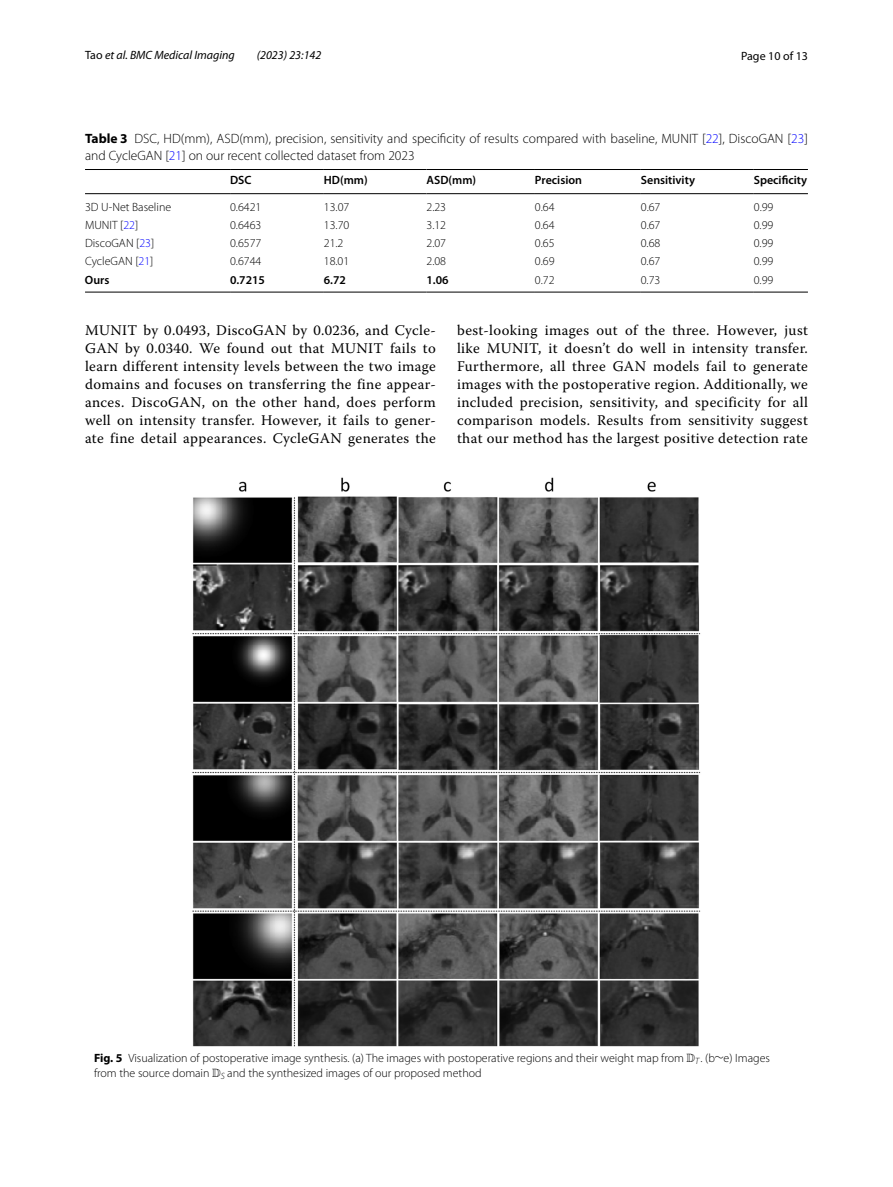
<style>
.page{position:relative;width:893px;height:1187px;background:#fff}
.page>*{position:absolute;margin:0;border:0;box-sizing:border-box;transform-origin:0 0}
.t1{font:14.7px/18px "Warnock Pro";letter-spacing:.025em;color:#000;text-align:justify}
.t2{font:300 13.5px/16.5px "Myriad Pro";color:#000}
.t3{font:300 12px/15px "Myriad Pro";color:#000}
.t4{font:600 12px "Myriad Pro";color:#000}
.t5{font:italic 12px "Myriad Pro";color:#000}
.t6{font:12px "Myriad Pro";color:#000}
.s1{font-style:normal}
.s2{font-weight:700}
.s3{color:#00f}
.s4{font-family:"MSBM1033";font-weight:400}
.s5{font-family:"MTSYN38";font-weight:400}
.s6{font-family:"MSBM1034";font-weight:400}
</style>
<div class="page">
<hr style="left:85px;top:169px;width:145px;height:1px;background:#000">
<hr style="left:85px;top:193px;width:145px;height:1px;background:#000">
<hr style="left:230px;top:169px;width:94px;height:1px;background:#000">
<hr style="left:230px;top:193px;width:94px;height:1px;background:#000">
<hr style="left:324px;top:169px;width:102px;height:1px;background:#000">
<hr style="left:324px;top:193px;width:102px;height:1px;background:#000">
<hr style="left:426px;top:169px;width:109px;height:1px;background:#000">
<hr style="left:426px;top:193px;width:109px;height:1px;background:#000">
<hr style="left:535px;top:169px;width:106px;height:1px;background:#000">
<hr style="left:535px;top:193px;width:106px;height:1px;background:#000">
<hr style="left:641px;top:169px;width:113px;height:1px;background:#000">
<hr style="left:641px;top:193px;width:113px;height:1px;background:#000">
<hr style="left:754px;top:169px;width:54px;height:1px;background:#000">
<hr style="left:754px;top:193px;width:54px;height:1px;background:#000">
<hr style="left:85px;top:292px;width:145px;height:1px;background:#000">
<hr style="left:230px;top:292px;width:94px;height:1px;background:#000">
<hr style="left:324px;top:292px;width:102px;height:1px;background:#000">
<hr style="left:426px;top:292px;width:109px;height:1px;background:#000">
<hr style="left:535px;top:292px;width:106px;height:1px;background:#000">
<hr style="left:641px;top:292px;width:113px;height:1px;background:#000">
<hr style="left:754px;top:292px;width:54px;height:1px;background:#000">
<img style="left:192px;top:477px;width:509px;height:569px">
<p class="t5" style="left:85px;top:48px;width:151px"><span class="s1">Tao</span> et al. BMC Medical Imaging</p>
<p class="t5" style="left:257px;top:48px;width:66px">(2023) 23:142</p>
<p class="t6" style="left:741px;top:48px;width:68px">Page 10 of 13</p>
<p class="t2" style="left:85px;top:130px;width:724px"><span class="s2">Table 3</span> DSC, HD(mm), ASD(mm), precision, sensitivity and specificity of results compared with baseline, MUNIT [<span class="s3">22</span>], DiscoGAN [<span class="s3">23</span>] and CycleGAN [<span class="s3">21</span>] on our recent collected dataset from 2023</p>
<p class="t4" style="left:230px;top:172px;width:23px">DSC</p>
<p class="t4" style="left:324px;top:172px;width:45px">HD(mm)</p>
<p class="t4" style="left:426px;top:172px;width:51px">ASD(mm)</p>
<p class="t4" style="left:535px;top:172px;width:49px">Precision</p>
<p class="t4" style="left:641px;top:172px;width:56px">Sensitivity</p>
<p class="t4" style="left:754px;top:172px;width:55px">Specificity</p>
<p class="t3" style="left:85px;top:199px;width:88px">3D U-Net Baseline</p>
<p class="t3" style="left:230px;top:199px;width:33px">0.6421</p>
<p class="t3" style="left:324px;top:199px;width:27px">13.07</p>
<p class="t3" style="left:426px;top:199px;width:21px">2.23</p>
<p class="t3" style="left:535px;top:199px;width:21px">0.64</p>
<p class="t3" style="left:641px;top:199px;width:21px">0.67</p>
<p class="t3" style="left:754px;top:199px;width:21px">0.99</p>
<p class="t3" style="left:85px;top:218px;width:55px">MUNIT [<span class="s3">22</span>]</p>
<p class="t3" style="left:230px;top:218px;width:33px">0.6463</p>
<p class="t3" style="left:324px;top:218px;width:27px">13.70</p>
<p class="t3" style="left:426px;top:218px;width:21px">3.12</p>
<p class="t3" style="left:535px;top:218px;width:21px">0.64</p>
<p class="t3" style="left:641px;top:218px;width:21px">0.67</p>
<p class="t3" style="left:754px;top:218px;width:21px">0.99</p>
<p class="t3" style="left:85px;top:236px;width:71px">DiscoGAN [<span class="s3">23</span>]</p>
<p class="t3" style="left:230px;top:236px;width:33px">0.6577</p>
<p class="t3" style="left:324px;top:236px;width:21px">21.2</p>
<p class="t3" style="left:426px;top:236px;width:21px">2.07</p>
<p class="t3" style="left:535px;top:236px;width:21px">0.65</p>
<p class="t3" style="left:641px;top:236px;width:21px">0.68</p>
<p class="t3" style="left:754px;top:236px;width:21px">0.99</p>
<p class="t3" style="left:85px;top:254px;width:70px">CycleGAN [<span class="s3">21</span>]</p>
<p class="t3" style="left:230px;top:254px;width:33px">0.6744</p>
<p class="t3" style="left:324px;top:254px;width:27px">18.01</p>
<p class="t3" style="left:426px;top:254px;width:21px">2.08</p>
<p class="t3" style="left:535px;top:254px;width:21px">0.69</p>
<p class="t3" style="left:641px;top:254px;width:21px">0.67</p>
<p class="t3" style="left:754px;top:254px;width:21px">0.99</p>
<p class="t4" style="left:85px;top:272px;width:26px">Ours</p>
<p class="t4" style="left:230px;top:272px;width:36px">0.7215</p>
<p class="t4" style="left:324px;top:272px;width:24px">6.72</p>
<p class="t4" style="left:426px;top:272px;width:24px">1.06</p>
<p class="t3" style="left:535px;top:272px;width:21px">0.72</p>
<p class="t3" style="left:641px;top:272px;width:21px">0.73</p>
<p class="t3" style="left:754px;top:272px;width:21px">0.99</p>
<p class="t1" style="left:85px;top:320px;width:352px">MUNIT by 0.0493, DiscoGAN by 0.0236, and Cycle-GAN by 0.0340. We found out that MUNIT fails to learn different intensity levels between the two image domains and focuses on transferring the fine appear&shy;ances. DiscoGAN, on the other hand, does perform well on intensity transfer. However, it fails to gener&shy;ate fine detail appearances. CycleGAN generates the</p>
<p class="t1" style="left:457px;top:320px;width:352px">best-looking images out of the three. However, just like MUNIT, it doesn’t do well in intensity transfer.<br>Furthermore, all three GAN models fail to generate images with the postoperative region. Additionally, we included precision, sensitivity, and specificity for all comparison models. Results from sensitivity suggest that our method has the largest positive detection rate</p>
<p class="t3" style="left:94px;top:1050px;width:677px"><span class="s2">Fig. 5</span> Visualization of postoperative image synthesis. (a) The images with postoperative regions and their weight map from <span class="s4">D</span><sub>T</sub> . (b<span class="s5">∼</span>e) Images from the source domain <span class="s6">D</span><sub>S</sub> and the synthesized images of our proposed method</p>
</div>
